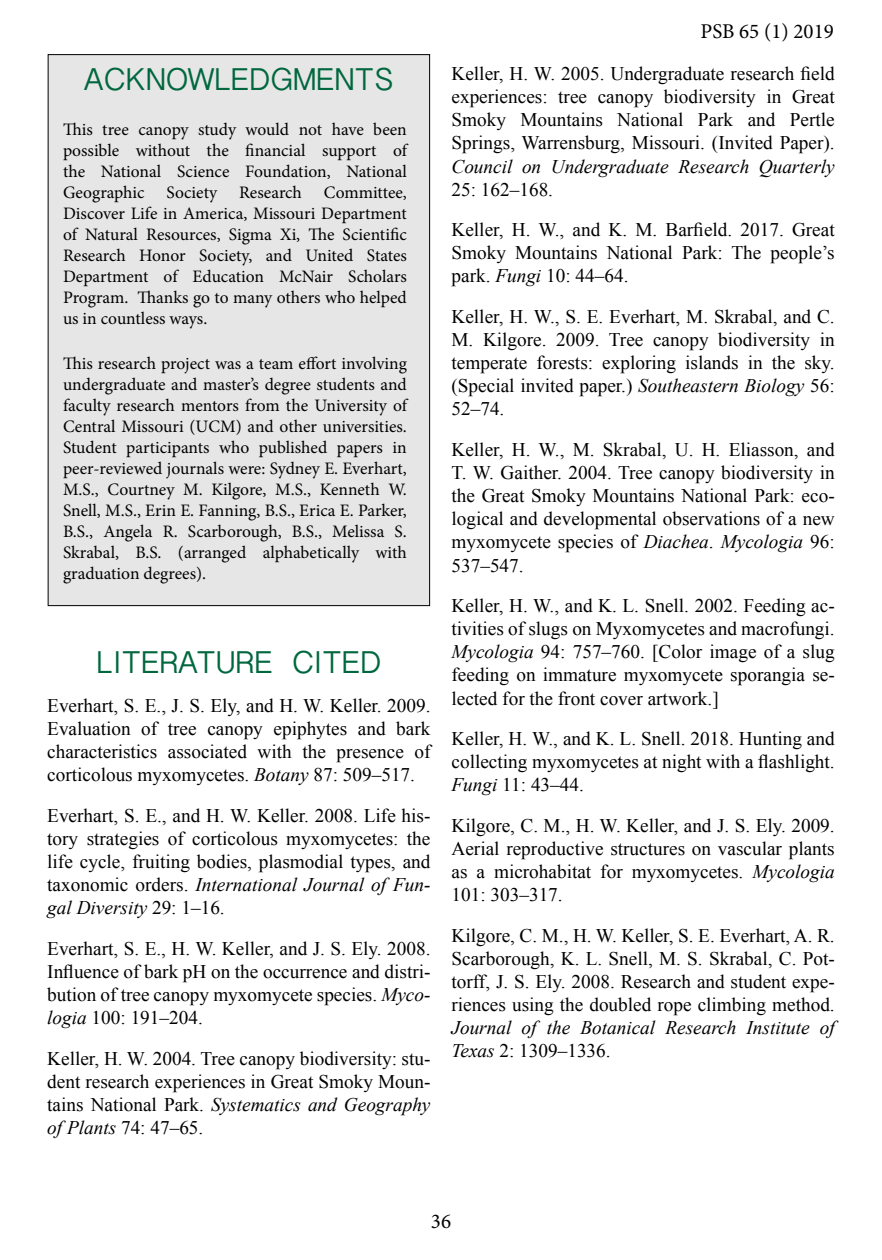
<style>
.page{position:relative;width:882px;height:1260px;background:#fff}
.page>*{position:absolute;margin:0;border:0;box-sizing:border-box;transform-origin:0 0}
.t1{font:31.5px "Myanmar Sangam MN";color:#00673e}
.t2{font:21px "Minion Pro";color:#000}
.t3{font:19.25px/23.1px "Times New Roman";color:#000;text-align:justify}
.t4{font:italic 19.25px/23.1px "Times New Roman";color:#000}
.t5{font:17.5px/21px "Minion Pro";color:#000;text-align:justify}
.s1{font-style:italic}
.s2{font-style:normal}
</style>
<div class="page">
<div style="left:48px;top:55px;width:382px;height:551px;background:#e6e6e6"></div>
<h1 class="t1" style="left:84px;top:61px;width:311px">ACKNOWLEDGMENTS</h1>
<p class="t5" style="left:63px;top:119px;width:345px">This tree canopy study would not have been possible without the financial support of the National Science Foundation, National Geographic</p>
<p class="t5" style="left:167px;top:182px;width:52px">Society</p>
<p class="t5" style="left:239px;top:182px;width:64px">Research</p>
<p class="t5" style="left:63px;top:182px;width:345px;text-indent:261px">Committee, Discover Life in America, Missouri Department of Natural Resources, Sigma Xi, The Scientific Research Honor Society, and United States Department of Education McNair Scholars Program. Thanks go to many others who helped us in countless ways.</p>
<p class="t5" style="left:63px;top:353px;width:345px">This research project was a team effort involving undergraduate and master’s degree students and faculty research mentors from the University of Central Missouri (UCM) and other universities.<br>Student participants who published papers in peer-reviewed journals were: Sydney E. Everhart, M.S., Courtney M. Kilgore, M.S., Kenneth W.<br>Snell, M.S., Erin E. Fanning, B.S., Erica E. Parker, B.S., Angela R. Scarborough, B.S., Melissa S.<br>Skrabal, B.S. (arranged alphabetically with graduation degrees).</p>
<h1 class="t1" style="left:97px;top:644px;width:286px">LITERATURE CITED</h1>
<p class="t3" style="left:47px;top:694px;width:385px">Everhart, S. E., J. S. Ely, and H. W. Keller. 2009.<br>Evaluation of tree canopy epiphytes and bark characteristics associated with the presence of corticolous myxomycetes. <span class="s1">Botany</span> 87: 509–517.</p>
<p class="t3" style="left:47px;top:804px;width:385px">Everhart, S. E., and H. W. Keller. 2008. Life his&shy;tory strategies of corticolous myxomycetes: the life cycle, fruiting bodies, plasmodial types, and taxonomic orders. <span class="s1">International Journal of Fun&shy;gal Diversity</span> 29: 1–16.</p>
<p class="t3" style="left:47px;top:937px;width:385px">Everhart, S. E., H. W. Keller, and J. S. Ely. 2008.<br>Influence of bark pH on the occurrence and distri&shy;bution of tree canopy myxomycete species. <span class="s1">Myco&shy;logia</span> 100: 191–204.</p>
<p class="t3" style="left:47px;top:1047px;width:385px">Keller, H. W. 2004. Tree canopy biodiversity: stu&shy;dent research experiences in Great Smoky Moun&shy;tains National Park. <span class="s1">Systematics and Geography of Plants</span> 74: 47–65.</p>
<p class="t2" style="left:701px;top:17px;width:135px">PSB 65 (1) 2019</p>
<p class="t3" style="left:452px;top:62px;width:385px">Keller, H. W. 2005. Undergraduate research field experiences: tree canopy biodiversity in Great Smoky Mountains National Park and Pertle Springs, Warrensburg, Missouri. (Invited Paper).</p>
<p class="t4" style="left:452px;top:154px;width:385px">Council on Undergraduate Research Quarterly</p>
<p class="t3" style="left:452px;top:169px;width:385px;line-height:40.6px">25: 162–168.<br>Keller, H. W., and K. M. Barfield. 2017. Great</p>
<p class="t3" style="left:452px;top:241px;width:385px">Smoky Mountains National Park: The people’s park. <span class="s1">Fungi</span> 10: 44–64.</p>
<p class="t3" style="left:452px;top:305px;width:385px">Keller, H. W., S. E. Everhart, M. Skrabal, and C.<br>M. Kilgore. 2009. Tree canopy biodiversity in temperate forests: exploring islands in the sky. (Special invited paper.) <span class="s1">Southeastern Biology</span> 56:<br>52–74.</p>
<p class="t3" style="left:452px;top:438px;width:385px">Keller, H. W., M. Skrabal, U. H. Eliasson, and T. W. Gaither. 2004. Tree canopy biodiversity in the Great Smoky Mountains National Park: eco&shy;logical and developmental observations of a new myxomycete species of <span class="s1">Diachea</span>. <span class="s1">Mycologia</span> 96:<br>537–547.</p>
<p class="t3" style="left:452px;top:594px;width:385px">Keller, H. W., and K. L. Snell. 2002. Feeding ac&shy;tivities of slugs on Myxomycetes and macrofungi.<br><span class="s1">Mycologia</span> 94: 757–760. [Color image of a slug feeding on immature myxomycete sporangia se&shy;lected for the front cover artwork.]</p>
<p class="t3" style="left:452px;top:727px;width:385px">Keller, H. W., and K. L. Snell. 2018. Hunting and collecting myxomycetes at night with a flashlight.<br><span class="s1">Fungi</span> 11: 43–44.</p>
<p class="t3" style="left:452px;top:814px;width:385px">Kilgore, C. M., H. W. Keller, and J. S. Ely. 2009.<br>Aerial reproductive structures on vascular plants as a microhabitat for myxomycetes. <span class="s1">Mycologia </span>101: 303–317.</p>
<p class="t3" style="left:452px;top:924px;width:385px">Kilgore, C. M., H. W. Keller, S. E. Everhart, A. R.<br>Scarborough, K. L. Snell, M. S. Skrabal, C. Pot&shy;torff, J. S. Ely. 2008. Research and student expe&shy;riences using the doubled rope climbing method.</p>
<p class="t4" style="left:452px;top:1016px;width:385px">Journal of the Botanical Research Institute of<br>Texas <span class="s2">2: 1309–1336.</span></p>
<p class="t2" style="left:431px;top:1207px;width:22px">36</p>
</div>
